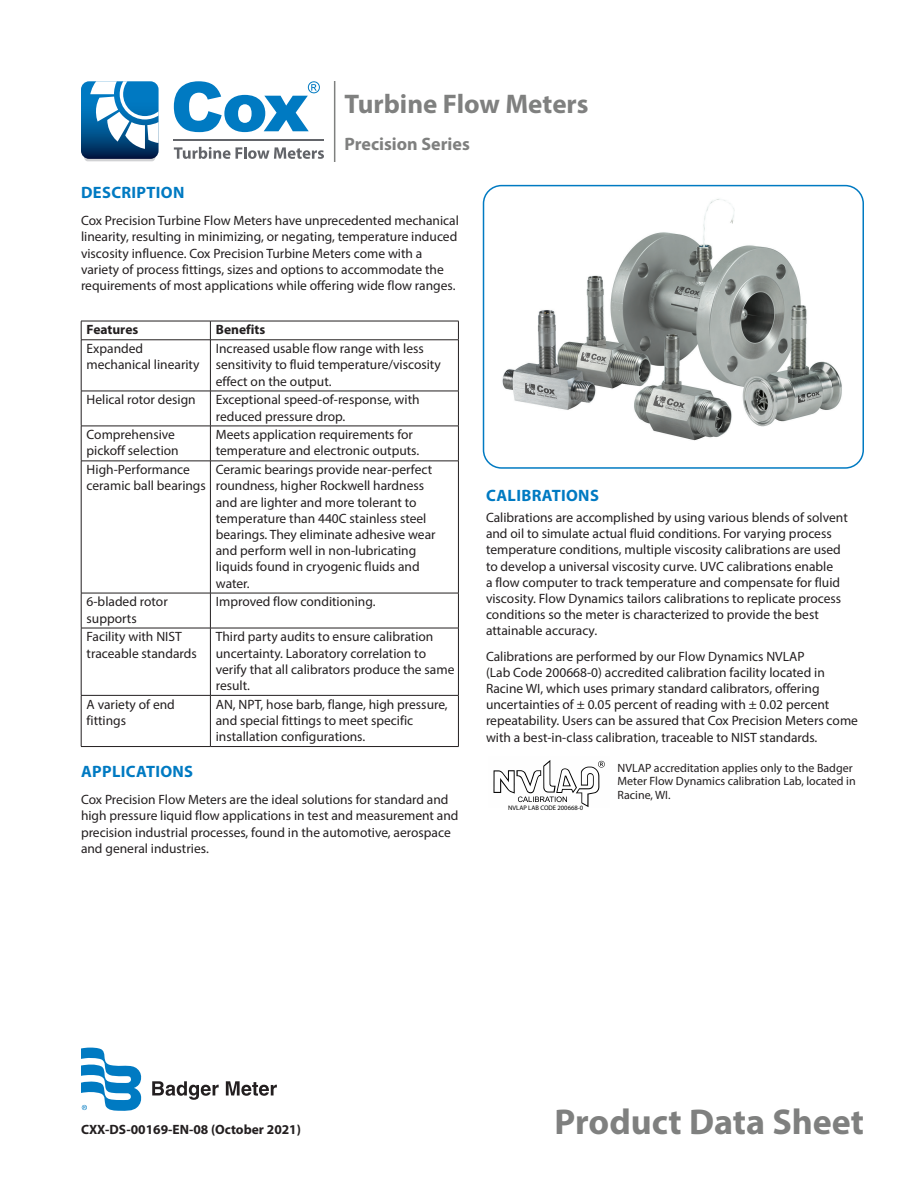
<style>
.page{position:relative;width:918px;height:1188px;background:#fff}
.page>*{position:absolute;margin:0;border:0;box-sizing:border-box;transform-origin:0 0}
.t1{font:700 36px "Myriad Pro";color:#7f807f}
.t2{font:700 27px "Myriad Pro";color:#7f807f}
.t3{font:700 18px "Myriad Pro";color:#7f807f}
.Heading_1{font:700 16.5px "Myriad Pro";letter-spacing:.02em;color:#007ac2}
.Body{font:13.5px/16.2px "Myriad Pro";color:#231f20}
.Body-2{font:700 13.5px "Myriad Pro";color:#231f20}
.Table_Text{font:12px/13.5px "Myriad Pro";color:#231f20}
.t4{font:6.6px "Myriad Pro";color:#000}
</style>
<div class="page">
<hr style="left:334px;top:81px;width:1px;height:81px;background:#7f807f">
<div style="left:84px;top:153px;width:71px;height:8px;background:#d1d2d4;border-radius:4px"></div>
<svg style="left:174px;top:147px;width:150px;height:12px"></svg>
<hr style="left:174px;top:139px;width:150px;height:1px;background:#63656a">
<svg style="left:81px;top:81px;width:78px;height:78px"></svg>
<svg style="left:174px;top:81px;width:146px;height:51px"></svg>
<svg style="left:152px;top:1081px;width:67px;height:19px"></svg>
<svg style="left:226px;top:1081px;width:51px;height:15px"></svg>
<svg style="left:81px;top:1048px;width:61px;height:63px"></svg>
<img style="left:484px;top:186px;width:379px;height:255px">
<div style="left:483px;top:185px;width:381px;height:284px;border:2px solid #007ac2;border-radius:18px"></div>
<hr style="left:81px;top:321px;width:129px;height:1px;background:#231f20">
<svg style="left:81px;top:321px;width:1px;height:19px"></svg>
<hr style="left:210px;top:321px;width:249px;height:1px;background:#231f20">
<svg style="left:210px;top:321px;width:1px;height:19px"></svg>
<svg style="left:458px;top:321px;width:1px;height:19px"></svg>
<hr style="left:81px;top:340px;width:129px;height:1px;background:#231f20">
<hr style="left:81px;top:340px;width:1px;height:51px;background:#231f20">
<hr style="left:210px;top:340px;width:249px;height:1px;background:#231f20">
<hr style="left:210px;top:340px;width:1px;height:51px;background:#231f20">
<hr style="left:458px;top:340px;width:1px;height:51px;background:#231f20">
<hr style="left:81px;top:391px;width:129px;height:1px;background:#231f20">
<hr style="left:81px;top:391px;width:1px;height:35px;background:#231f20">
<hr style="left:210px;top:391px;width:249px;height:1px;background:#231f20">
<hr style="left:210px;top:391px;width:1px;height:35px;background:#231f20">
<hr style="left:458px;top:391px;width:1px;height:35px;background:#231f20">
<hr style="left:81px;top:426px;width:129px;height:1px;background:#231f20">
<hr style="left:81px;top:426px;width:1px;height:35px;background:#231f20">
<hr style="left:210px;top:426px;width:249px;height:1px;background:#231f20">
<hr style="left:210px;top:426px;width:1px;height:35px;background:#231f20">
<hr style="left:458px;top:426px;width:1px;height:35px;background:#231f20">
<hr style="left:81px;top:461px;width:129px;height:1px;background:#231f20">
<hr style="left:81px;top:461px;width:1px;height:132px;background:#231f20">
<hr style="left:210px;top:461px;width:249px;height:1px;background:#231f20">
<hr style="left:210px;top:461px;width:1px;height:132px;background:#231f20">
<hr style="left:458px;top:461px;width:1px;height:132px;background:#231f20">
<hr style="left:81px;top:593px;width:129px;height:1px;background:#231f20">
<hr style="left:81px;top:593px;width:1px;height:35px;background:#231f20">
<hr style="left:210px;top:593px;width:249px;height:1px;background:#231f20">
<hr style="left:210px;top:593px;width:1px;height:35px;background:#231f20">
<hr style="left:458px;top:593px;width:1px;height:35px;background:#231f20">
<hr style="left:81px;top:628px;width:129px;height:1px;background:#231f20">
<hr style="left:81px;top:628px;width:1px;height:67px;background:#231f20">
<hr style="left:210px;top:628px;width:249px;height:1px;background:#231f20">
<hr style="left:210px;top:628px;width:1px;height:67px;background:#231f20">
<hr style="left:458px;top:628px;width:1px;height:67px;background:#231f20">
<hr style="left:81px;top:695px;width:129px;height:1px;background:#231f20">
<hr style="left:81px;top:696px;width:1px;height:50px;background:#231f20">
<hr style="left:210px;top:695px;width:249px;height:1px;background:#231f20">
<hr style="left:210px;top:696px;width:1px;height:50px;background:#231f20">
<hr style="left:458px;top:696px;width:1px;height:50px;background:#231f20">
<hr style="left:81px;top:746px;width:129px;height:1px;background:#231f20">
<hr style="left:210px;top:746px;width:249px;height:1px;background:#231f20">
<div style="left:598px;top:761px;width:7px;height:7px;background:#7f7f7f;border-radius:50%"></div>
<svg style="left:493px;top:760px;width:111px;height:47px"></svg>
<h2 class="t2" style="left:345px;top:86px;width:246px">Turbine Flow Meters</h2>
<h3 class="t3" style="left:345px;top:132px;width:127px">Precision Series</h3>
<p class="Heading_1" style="left:81px;top:182px;width:105px">DESCRIPTION</p>
<p class="Body" style="left:81px;top:212px;width:380px">Cox Precision Turbine Flow Meters have unprecedented mechanical linearity, resulting in minimizing, or negating, temperature induced viscosity influence. Cox Precision Turbine Meters come with a variety of process fittings, sizes and options to accommodate the requirements of most applications while offering wide flow ranges.</p>
<p class="Body-2" style="left:87px;top:321px;width:53px">Features</p>
<p class="Body-2" style="left:216px;top:321px;width:51px">Benefits</p>
<p class="Body" style="left:87px;top:340px;width:115px">Expanded mechanical linearity</p>
<p class="Body" style="left:216px;top:340px;width:227px">Increased usable flow range with less sensitivity to fluid temperature/viscosity effect on the output.</p>
<p class="Body" style="left:87px;top:391px;width:111px">Helical rotor design</p>
<p class="Body" style="left:216px;top:391px;width:205px">Exceptional speed-of-response, with reduced pressure drop.</p>
<p class="Body" style="left:87px;top:426px;width:94px">Comprehensive pickoff selection</p>
<p class="Body" style="left:216px;top:426px;width:205px">Meets application requirements for temperature and electronic outputs.</p>
<p class="Body" style="left:87px;top:461px;width:121px">High-Performance ceramic ball bearings</p>
<p class="Body" style="left:216px;top:461px;width:221px">Ceramic bearings provide near-perfect roundness, higher Rockwell hardness and are lighter and more tolerant to temperature than 440C stainless steel bearings. They eliminate adhesive wear and perform well in non-lubricating liquids found in cryogenic fluids and water.</p>
<p class="Body" style="left:87px;top:594px;width:83px">6-bladed rotor supports</p>
<p class="Body" style="left:216px;top:594px;width:161px">Improved flow conditioning.</p>
<p class="Body" style="left:87px;top:629px;width:112px">Facility with NIST traceable standards</p>
<p class="Body" style="left:216px;top:629px;width:240px">Third party audits to ensure calibration uncertainty. Laboratory correlation to verify that all calibrators produce the same result.</p>
<p class="Body" style="left:87px;top:696px;width:90px">A variety of end fittings</p>
<p class="Body" style="left:216px;top:696px;width:233px">AN, NPT, hose barb, flange, high pressure, and special fittings to meet specific installation configurations.</p>
<p class="Heading_1" style="left:81px;top:760px;width:114px">APPLICATIONS</p>
<p class="Body" style="left:81px;top:791px;width:379px">Cox Precision Flow Meters are the ideal solutions for standard and high pressure liquid flow applications in test and measurement and precision industrial processes, found in the automotive, aerospace and general industries.</p>
<p class="Heading_1" style="left:486px;top:485px;width:114px">CALIBRATIONS</p>
<p class="Body" style="left:486px;top:509px;width:363px">Calibrations are accomplished by using various blends of solvent and oil to simulate actual fluid conditions. For varying process temperature conditions, multiple viscosity calibrations are used to develop a universal viscosity curve. UVC calibrations enable<br>a flow computer to track temperature and compensate for fluid viscosity. Flow Dynamics tailors calibrations to replicate process conditions so the meter is characterized to provide the best attainable accuracy.</p>
<p class="Body" style="left:486px;top:648px;width:374px">Calibrations are performed by our Flow Dynamics NVLAP<br>(Lab Code 200668-0) accredited calibration facility located in Racine WI, which uses primary standard calibrators, offering uncertainties of ± 0.05 percent of reading with ± 0.02 percent repeatability. Users can be assured that Cox Precision Meters come with a best-in-class calibration, traceable to NIST standards.</p>
<p class="t4" style="left:508px;top:803px;width:76px">NVLAP LAB CODE 200668-0</p>
<p class="Table_Text" style="left:617px;top:761px;width:240px">NVLAP accreditation applies only to the Badger<br>Meter Flow Dynamics calibration Lab, located in<br>Racine, WI.</p>
<p class="Body-2" style="left:81px;top:1121px;width:222px">CXX-DS-00169-EN-08 (October 2021)</p>
<h1 class="t1" style="left:555px;top:1098px;width:311px">Product Data Sheet</h1>
</div>
